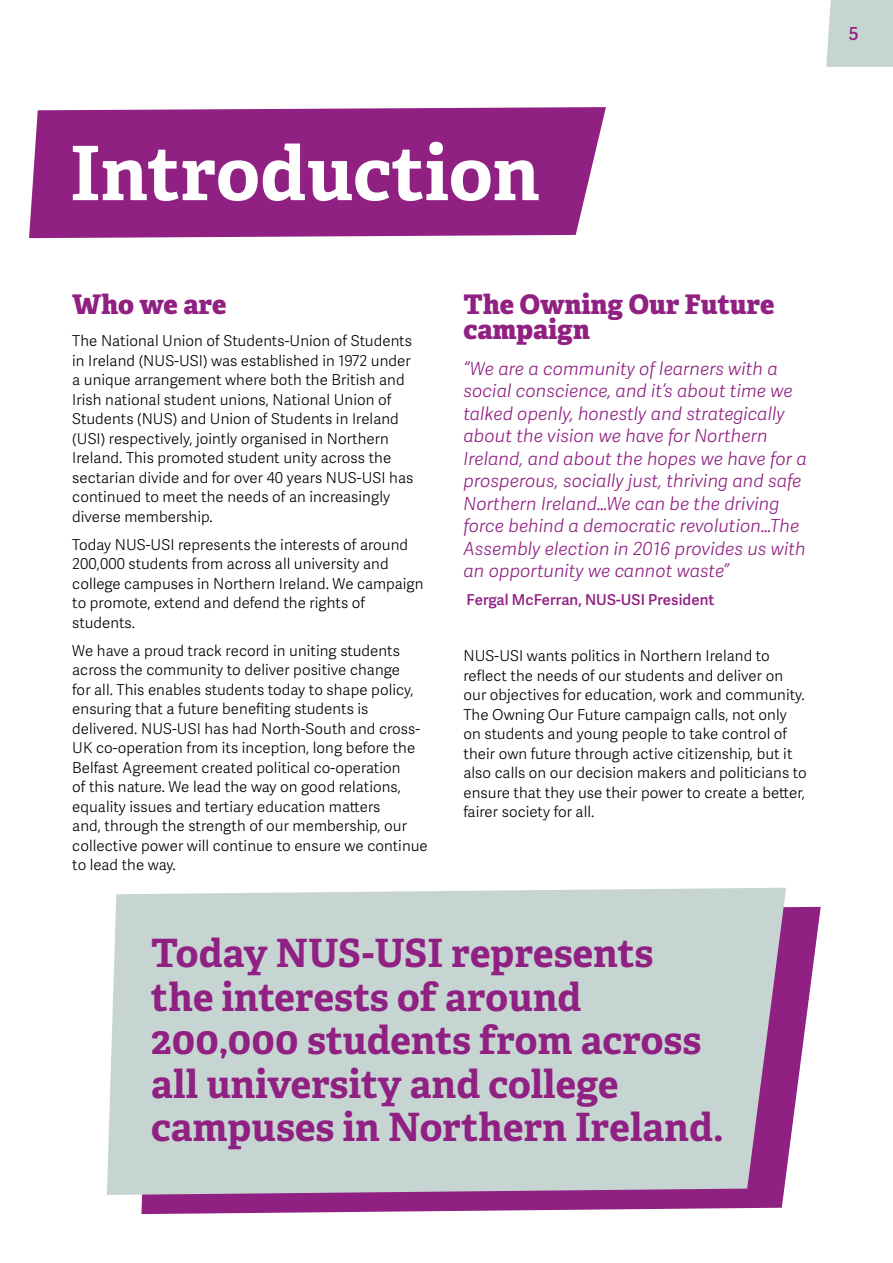
<style>
.page{position:relative;width:893px;height:1263px;background:#fff}
.page>*{position:absolute;margin:0;border:0;box-sizing:border-box;transform-origin:0 0}
.main_heading{font:700 75px "Adelle";letter-spacing:.005em;color:#fff}
.title_head{font:700 39px/43.5px "Adelle";letter-spacing:.005em;color:#902082}
.title_head-2{font:800 27px/25.5px "Adelle";letter-spacing:.005em;color:#902082}
.body{font:italic 300 18px/22.5px "Adelle Sans";letter-spacing:.005em;color:#902082}
.body-2{font:600 18px "Adelle Sans";color:#902082}
.body-3{font:300 15px/19.5px "Adelle Sans";letter-spacing:.005em;color:#000}
.body-4{font:600 15px "Adelle Sans";letter-spacing:.005em;color:#902082}
</style>
<div class="page">
<svg style="left:141px;top:907px;width:680px;height:307px;fill:#902082"></svg>
<div style="left:29px;top:107px;width:577px;height:131px;background:#902082"></div>
<div style="left:107px;top:888px;width:679px;height:307px;background:#c6d5d2"></div>
<div style="left:826px;top:0;width:67px;height:67px;background:#c6d5d2"></div>
<p class="main_heading" style="left:70px;top:126px;width:471px">Introduction</p>
<p class="title_head-2" style="left:72px;top:291px;width:156px">Who we are</p>
<p class="body-3" style="left:72px;top:330px;width:342px">The National Union of Students-Union of Students in Ireland (NUS-USI) was established in 1972 under a unique arrangement where both the British and Irish national student unions, National Union of Students (NUS) and Union of Students in Ireland (USI) respectively, jointly organised in Northern Ireland. This promoted student unity across the sectarian divide and for over 40 years NUS-USI has continued to meet the needs of an increasingly diverse membership.</p>
<p class="body-3" style="left:72px;top:534px;width:353px">Today NUS-USI represents the interests of around 200,000 students from across all university and college campuses in Northern Ireland. We campaign to promote, extend and defend the rights of students.</p>
<p class="body-3" style="left:72px;top:640px;width:357px">We have a proud track record in uniting students across the community to deliver positive change<br>for all. This enables students today to shape policy, ensuring that a future benefiting students is delivered. NUS-USI has had North-South and cross-UK co-operation from its inception, long before the Belfast Agreement created political co-operation<br>of this nature. We lead the way on good relations, equality issues and tertiary education matters<br>and, through the strength of our membership, our collective power will continue to ensure we continue to lead the way.</p>
<p class="title_head-2" style="left:463px;top:291px;width:313px">The Owning Our Future campaign</p>
<p class="body" style="left:463px;top:356px;width:345px">“We are a community of learners with a social conscience, and it’s about time we talked openly, honestly and strategically about the vision we have for Northern Ireland, and about the hopes we have for a prosperous, socially just, thriving and safe Northern Ireland…We can be the driving force behind a democratic revolution…The Assembly election in 2016 provides us with an opportunity we cannot waste”</p>
<p class="body-4" style="left:467px;top:589px;width:249px">Fergal McFerran, NUS-USI President</p>
<p class="body-3" style="left:463px;top:645px;width:345px">NUS-USI wants politics in Northern Ireland to reflect the needs of our students and deliver on our objectives for education, work and community.<br>The Owning Our Future campaign calls, not only on students and young people to take control of their own future through active citizenship, but it also calls on our decision makers and politicians to ensure that they use their power to create a better, fairer society for all.</p>
<p class="title_head" style="left:151px;top:932px;width:574px">Today NUS-USI represents the interests of around<br>200,000 students from across all university and college campuses in Northern Ireland.</p>
<p class="body-2" style="left:849px;top:21px;width:11px">5</p>
</div>
